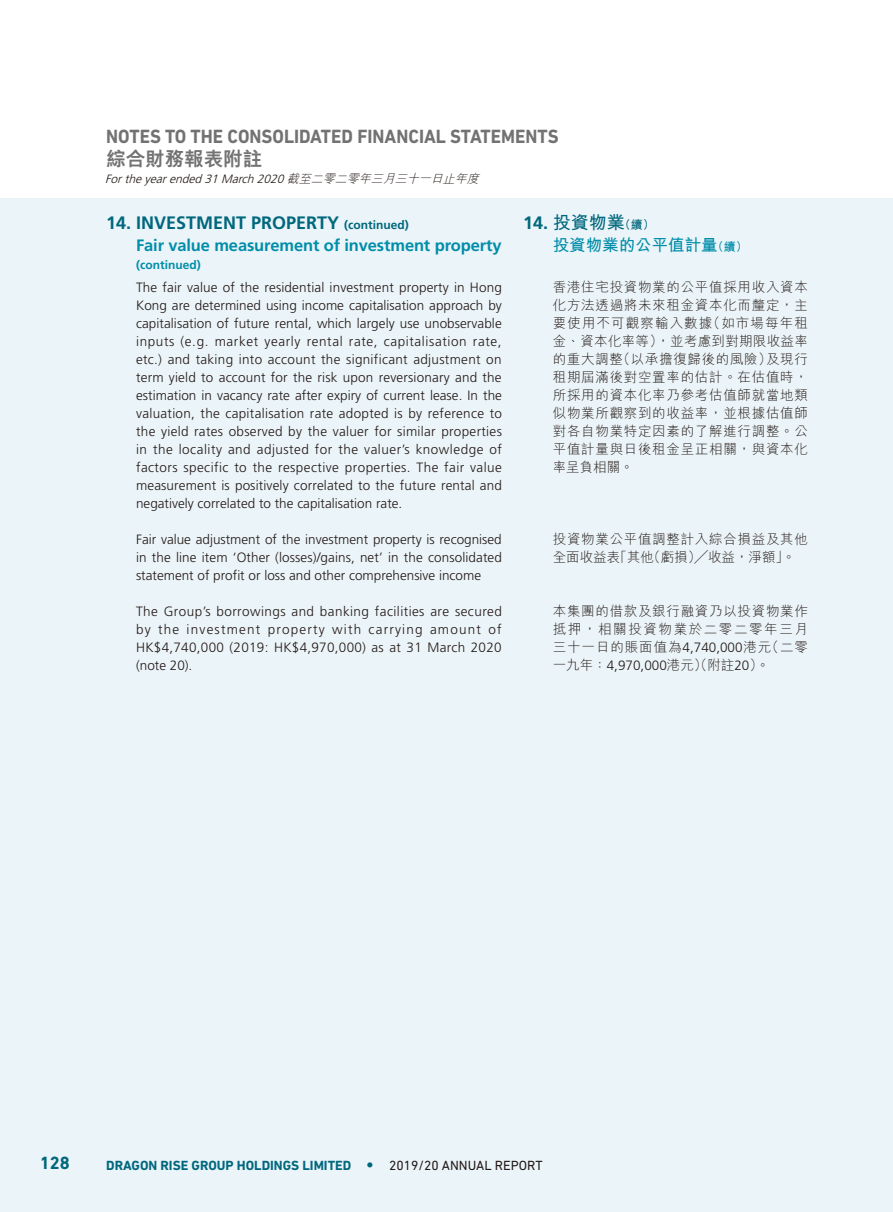
<style>
.page{position:relative;width:893px;height:1212px;background:#fff}
.page>*{position:absolute;margin:0;border:0;box-sizing:border-box;transform-origin:0 0}
.t1{font:700 19.5px "DIN Next LT Pro";color:#727272;scale:.94 1}
.t2{font:800 19.5px "M Hei HK";color:#727272}
.t3{font:700 18px "Frutiger LT Std";color:#00677d}
.t4{font:700 18px "M Hei HK";color:#00677d}
.t5{font:700 18px "DIN Next LT Pro";color:#00677d}
.t6{font:700 16.5px "Frutiger LT Std";letter-spacing:-.01em;color:#008daa}
.t7{font:700 16.5px "M Hei HK";color:#008daa}
.t8{font:300 13.5px/18px "Frutiger LT Std";color:#231916;text-align:justify}
.t9{font:300 13.5px/18px "M Hei HK";letter-spacing:.055em;color:#231916;text-align:justify}
.t10{font:700 13.5px "DIN Next LT Pro";color:#00677d}
.t11{font:italic 300 12px "Frutiger LT Std";color:#231916}
.t12{font:700 12px "Frutiger LT Std";color:#008daa}
.s1{font-family:"M Hei HK"}
.s2{font-size:12px}
.s3{font-family:"Frutiger LT Std"}
.s4{font-family:"Futura Std";font-weight:300}
.s5{font-weight:400;color:#231916}
</style>
<div class="page">
<div style="left:0;top:198px;width:893px;height:1014px;background:#ebf4f8"></div>
<h1 class="t1" style="left:106px;top:124px;width:483px">NOTES TO THE CONSOLIDATED FINANCIAL STATEMENTS</h1>
<h1 class="t2" style="left:106px;top:149px;width:157px">綜合財務報表附註</h1>
<p class="t11" style="left:105px;top:172px;width:379px">Fortheyearended31March2020<span class="s1">截至二零二零年三月三十一日止年度</span></p>
<h2 class="t3" style="left:106px;top:212px;width:304px">14. INVESTMENT PROPERTY <span class="s2">(continued)</span></h2>
<p class="t6" style="left:136px;top:235px;width:367px">Fair value measurement of investment property</p>
<p class="t12" style="left:136px;top:258px;width:66px">(continued)</p>
<p class="t8" style="left:136px;top:278px;width:367px">The fair value of the residential investment property in Hong Kong are determined using income capitalisation approach by capitalisation of future rental, which largely use unobservable inputs (e.g. market yearly rental rate, capitalisation rate, etc.) and taking into account the significant adjustment on term yield to account for the risk upon reversionary and the estimation in vacancy rate after expiry of current lease. In the valuation, the capitalisation rate adopted is by reference to the yield rates observed by the valuer for similar properties in the locality and adjusted for the valuer’s knowledge of factors specific to the respective properties. The fair value measurement is positively correlated to the future rental and negatively correlated to the capitalisation rate.</p>
<p class="t8" style="left:136px;top:530px;width:367px">Fair value adjustment of the investment property is recognised in the line item ‘Other (losses)/gains, net’ in the consolidated statement of profit or loss and other comprehensive income</p>
<p class="t8" style="left:136px;top:602px;width:367px">The Group’s borrowings and banking facilities are secured by the investment property with carrying amount of HK$4,740,000 (2019: HK$4,970,000) as at 31 March 2020 (note 20).</p>
<h2 class="t4" style="left:523px;top:209px;width:133px"><span class="s3">14.</span> 投資物業<span class="s2">（續）</span></h2>
<p class="t7" style="left:553px;top:233px;width:196px">投資物業的公平值計量<span class="s2">（續）</span></p>
<p class="t9" style="left:553px;top:278px;width:257px">香港住宅投資物業的公平值採用收入資本化方法透過將未來租金資本化而釐定，主要使用不可觀察輸入數據（如市場每年租金、資本化率等），並考慮到對期限收益率的重大調整（以承擔復歸後的風險）及現行租期屆滿後對空置率的估計。在估值時，所採用的資本化率乃參考估值師就當地類似物業所觀察到的收益率，並根據估值師對各自物業特定因素的了解進行調整。公平值計量與日後租金呈正相關，與資本化率呈負相關。</p>
<p class="t9" style="left:553px;top:530px;width:257px">投資物業公平值調整計入綜合損益及其他全面收益表「其他（虧損）╱收益，淨額」。</p>
<p class="t9" style="left:553px;top:602px;width:257px">本集團的借款及銀行融資乃以投資物業作抵押，相關投資物業於二零二零年三月三十一日的賬面值為<span class="s3">4,740,000</span>港元（二零一九年：<span class="s3">4,970,000</span>港元）（附註<span class="s3">20</span>）。</p>
<h2 class="t5" style="left:40px;top:1153px;width:32px">128</h2>
<p class="t10" style="left:106px;top:1157px;width:438px">DRAGON RISE GROUP HOLDINGS LIMITED <span class="s4">•</span> <span class="s5">2019/20 ANNUAL REPORT</span></p>
</div>
